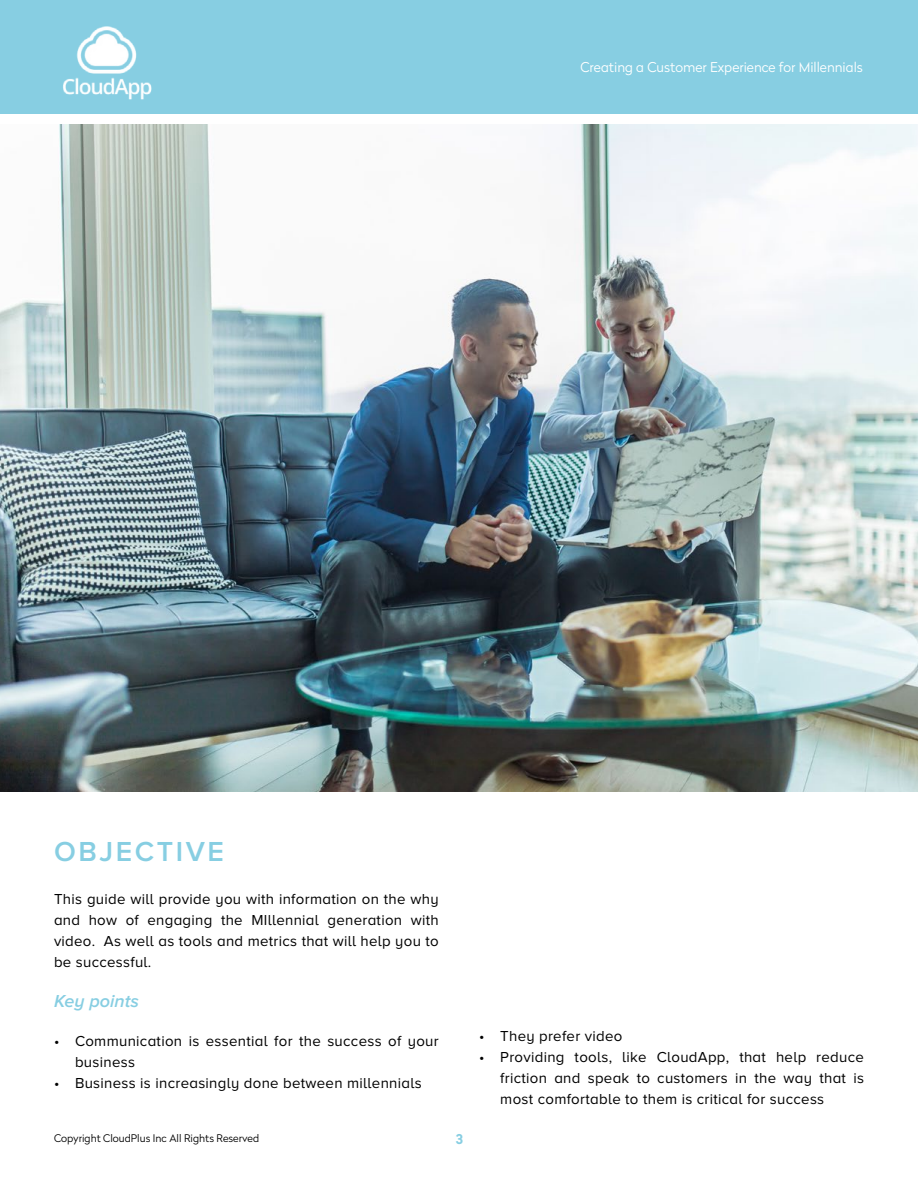
<style>
.page{position:relative;width:918px;height:1188px;background:#fff}
.page>*{position:absolute;margin:0;border:0;box-sizing:border-box;transform-origin:0 0}
.t1{font:600 28.5px "Proxima Nova A";letter-spacing:.09em;color:#87cee2}
.t2{font:italic 600 18px "Proxima Nova A";color:#87cee2}
.t3{font:15px/21px "Proxima Nova A";letter-spacing:.02em;color:#000;text-align:justify}
.t4{font:300 13.5px "Radikal";color:#fff}
.t5{font:700 13.5px "Radikal";color:#87cee2}
.t6{font:300 10.5px "Radikal";color:#000}
</style>
<div class="page">
<img style="left:0;top:125px;width:918px;height:666px">
<div style="left:0;top:0;width:918px;height:114px;background:#87cee2"></div>
<img style="left:63px;top:26px;width:89px;height:74px">
<p class="t4" style="left:580px;top:58px;width:284px">Creating a Customer Experience for Millennials</p>
<h1 class="t1" style="left:54px;top:835px;width:171px">OBJECTIVE</h1>
<p class="t3" style="left:54px;top:889px;width:386px">This guide will provide you with information on the why and how of engaging the MIllennial generation with video. As well as tools and metrics that will help you to be successful.</p>
<p class="t2" style="left:54px;top:991px;width:87px">Key points</p>
<p class="t3" style="left:75px;top:1030px;width:365px;text-indent:-21px">• Communication is essential for the success of your business</p>
<p class="t3" style="left:54px;top:1072px;width:369px">• Business is increasingly done between millennials</p>
<p class="t6" style="left:54px;top:1131px;width:207px">Copyright CloudPlus Inc All Rights Reserved</p>
<p class="t5" style="left:456px;top:1129px;width:9px">3</p>
<p class="t3" style="left:479px;top:1025px;width:145px">• They prefer video</p>
<p class="t3" style="left:500px;top:1046px;width:365px;text-indent:-21px">• Providing tools, like CloudApp, that help reduce friction and speak to customers in the way that is most comfortable to them is critical for success</p>
</div>
